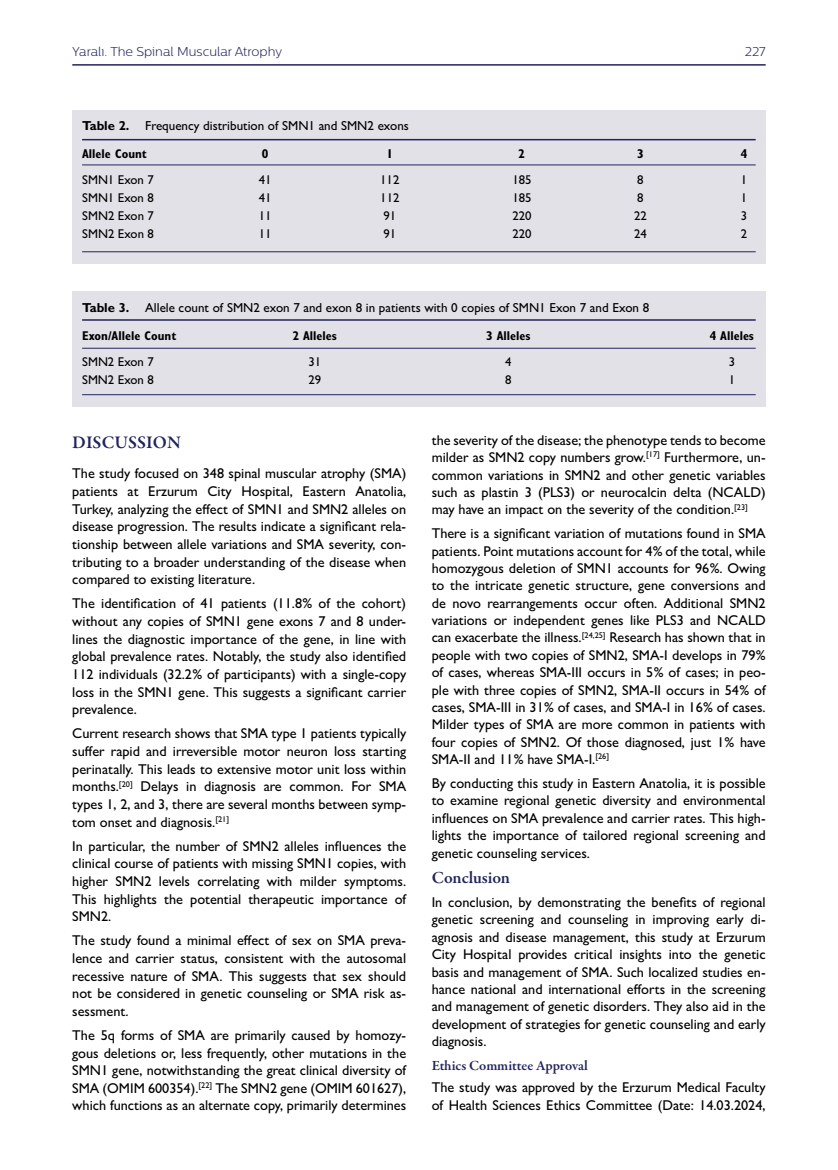
<style>
.page{position:relative;width:838px;height:1170px;background:#fff}
.page>*{position:absolute;margin:0;border:0;box-sizing:border-box;transform-origin:0 0}
.t1{font:600 18px "Garamond Premr Pro";color:#21245b}
.t2{font:600 17.25px "Garamond Premr Pro";letter-spacing:-.01em;color:#21245b}
.t3{font:500 14.25px/17.4px "Gill Sans MT Pro";color:#000;text-align:justify}
.t4{font:600 14.25px "Garamond Premr Pro";letter-spacing:-.005em;color:#21245b}
.t5{font:500 13.05px "Gill Sans MT Pro";color:#000}
.t6{font:500 12.75px "Gill Sans MT Pro";color:#000}
.t7{font:700 condensed 12.75px "Gill Sans MT Pro";color:#000}
.t8{font:300 12.75px "Centrale Sans";color:#21245b}
.s1{font-weight:700}
</style>
<div class="page">
<hr style="left:72px;top:64px;width:693px;height:2px;background:#21245b">
<div style="left:72px;top:111px;width:693px;height:153px;background:#e3e1e8"></div>
<hr style="left:82px;top:139px;width:673px;height:1px;background:#21245b">
<hr style="left:82px;top:164px;width:673px;height:1px;background:#21245b">
<hr style="left:82px;top:251px;width:673px;height:1px;background:#21245b">
<div style="left:72px;top:291px;width:693px;height:115px;background:#e3e1e8"></div>
<hr style="left:82px;top:319px;width:673px;height:2px;background:#21245b">
<hr style="left:82px;top:348px;width:673px;height:1px;background:#21245b">
<hr style="left:82px;top:394px;width:673px;height:1px;background:#21245b">
<p class="t8" style="left:72px;top:45px;width:212px">Yaralı. The Spinal Muscular Atrophy</p>
<p class="t8" style="left:745px;top:45px;width:22px">227</p>
<p class="t5" style="left:82px;top:117px;width:328px"><span class="s1">Table 2.</span> Frequency distribution of SMN1 and SMN2 exons</p>
<p class="t7" style="left:82px;top:146px;width:66px">Allele Count</p>
<p class="t7" style="left:262px;top:146px;width:8px">0</p>
<p class="t7" style="left:386px;top:146px;width:8px">1</p>
<p class="t7" style="left:518px;top:146px;width:8px">2</p>
<p class="t7" style="left:637px;top:146px;width:8px">3</p>
<p class="t7" style="left:740px;top:146px;width:8px">4</p>
<p class="t6" style="left:82px;top:172px;width:73px">SMN1 Exon 7</p>
<p class="t6" style="left:259px;top:172px;width:14px">41</p>
<p class="t6" style="left:380px;top:172px;width:21px">112</p>
<p class="t6" style="left:512px;top:172px;width:21px">185</p>
<p class="t6" style="left:637px;top:172px;width:8px">8</p>
<p class="t6" style="left:740px;top:172px;width:8px">1</p>
<p class="t6" style="left:82px;top:190px;width:73px">SMN1 Exon 8</p>
<p class="t6" style="left:259px;top:190px;width:14px">41</p>
<p class="t6" style="left:380px;top:190px;width:21px">112</p>
<p class="t6" style="left:512px;top:190px;width:21px">185</p>
<p class="t6" style="left:637px;top:190px;width:8px">8</p>
<p class="t6" style="left:741px;top:190px;width:8px">1</p>
<p class="t6" style="left:82px;top:208px;width:73px">SMN2 Exon 7</p>
<p class="t6" style="left:259px;top:208px;width:14px">11</p>
<p class="t6" style="left:383px;top:208px;width:14px">91</p>
<p class="t6" style="left:512px;top:208px;width:21px">220</p>
<p class="t6" style="left:634px;top:208px;width:14px">22</p>
<p class="t6" style="left:741px;top:208px;width:8px">3</p>
<p class="t6" style="left:82px;top:226px;width:73px">SMN2 Exon 8</p>
<p class="t6" style="left:259px;top:226px;width:14px">11</p>
<p class="t6" style="left:383px;top:226px;width:14px">91</p>
<p class="t6" style="left:512px;top:226px;width:21px">220</p>
<p class="t6" style="left:634px;top:226px;width:14px">24</p>
<p class="t6" style="left:741px;top:226px;width:8px">2</p>
<p class="t5" style="left:82px;top:299px;width:568px"><span class="s1">Table 3.</span> Allele count of SMN2 exon 7 and exon 8 in patients with 0 copies of SMN1 Exon 7 and Exon 8</p>
<p class="t7" style="left:82px;top:328px;width:96px">Exon/Allele Count</p>
<p class="t7" style="left:293px;top:328px;width:46px">2 Alleles</p>
<p class="t7" style="left:486px;top:328px;width:46px">3 Alleles</p>
<p class="t7" style="left:710px;top:328px;width:46px">4 Alleles</p>
<p class="t6" style="left:82px;top:354px;width:73px">SMN2 Exon 7</p>
<p class="t6" style="left:308px;top:354px;width:14px">31</p>
<p class="t6" style="left:505px;top:354px;width:8px">4</p>
<p class="t6" style="left:728px;top:354px;width:8px">3</p>
<p class="t6" style="left:82px;top:372px;width:73px">SMN2 Exon 8</p>
<p class="t6" style="left:308px;top:372px;width:14px">29</p>
<p class="t6" style="left:505px;top:372px;width:8px">8</p>
<p class="t6" style="left:728px;top:372px;width:8px">1</p>
<p class="t1" style="left:72px;top:431px;width:110px">DISCUSSION</p>
<p class="t3" style="left:72px;top:464px;width:335px">The study focused on 348 spinal muscular atrophy (SMA) patients at Erzurum City Hospital, Eastern Anatolia, Turkey, analyzing the effect of SMN1 and SMN2 alleles on disease progression. The results indicate a significant rela&shy;tionship between allele variations and SMA severity, con&shy;tributing to a broader understanding of the disease when compared to existing literature.</p>
<p class="t3" style="left:72px;top:594px;width:335px">The identification of 41 patients (11.8% of the cohort) without any copies of SMN1 gene exons 7 and 8 under&shy;lines the diagnostic importance of the gene, in line with global prevalence rates. Notably, the study also identified 112 individuals (32.2% of participants) with a single-copy loss in the SMN1 gene. This suggests a significant carrier prevalence.</p>
<p class="t3" style="left:72px;top:724px;width:335px">Current research shows that SMA type 1 patients typically suffer rapid and irreversible motor neuron loss starting perinatally. This leads to extensive motor unit loss within months.<sup>[20]</sup> Delays in diagnosis are common. For SMA types 1, 2, and 3, there are several months between symp&shy;tom onset and diagnosis.<sup>[21]</sup></p>
<p class="t3" style="left:72px;top:836px;width:335px">In particular, the number of SMN2 alleles influences the clinical course of patients with missing SMN1 copies, with higher SMN2 levels correlating with milder symptoms.<br>This highlights the potential therapeutic importance of SMN2.</p>
<p class="t3" style="left:72px;top:931px;width:335px">The study found a minimal effect of sex on SMA preva&shy;lence and carrier status, consistent with the autosomal recessive nature of SMA. This suggests that sex should not be considered in genetic counseling or SMA risk as&shy;sessment.</p>
<p class="t3" style="left:72px;top:1025px;width:335px">The 5q forms of SMA are primarily caused by homozy&shy;gous deletions or, less frequently, other mutations in the SMN1 gene, notwithstanding the great clinical diversity of SMA (OMIM 600354).<sup>[22]</sup> The SMN2 gene (OMIM 601627), which functions as an alternate copy, primarily determines</p>
<p class="t3" style="left:432px;top:431px;width:335px">the severity of the disease; the phenotype tends to become milder as SMN2 copy numbers grow.<sup>[17]</sup> Furthermore, un&shy;common variations in SMN2 and other genetic variables such as plastin 3 (PLS3) or neurocalcin delta (NCALD) may have an impact on the severity of the condition.<sup>[23]</sup></p>
<p class="t3" style="left:432px;top:524px;width:335px">There is a significant variation of mutations found in SMA patients. Point mutations account for 4% of the total, while homozygous deletion of SMN1 accounts for 96%. Owing to the intricate genetic structure, gene conversions and de novo rearrangements occur often. Additional SMN2 variations or independent genes like PLS3 and NCALD can exacerbate the illness.<sup>[24,25]</sup> Research has shown that in people with two copies of SMN2, SMA-I develops in 79% of cases, whereas SMA-III occurs in 5% of cases; in peo&shy;ple with three copies of SMN2, SMA-II occurs in 54% of cases, SMA-III in 31% of cases, and SMA-I in 16% of cases.<br>Milder types of SMA are more common in patients with four copies of SMN2. Of those diagnosed, just 1% have SMA-II and 11% have SMA-I.<sup>[26]</sup></p>
<p class="t3" style="left:432px;top:774px;width:335px">By conducting this study in Eastern Anatolia, it is possible to examine regional genetic diversity and environmental influences on SMA prevalence and carrier rates. This high&shy;lights the importance of tailored regional screening and genetic counseling services.</p>
<p class="t2" style="left:432px;top:867px;width:80px">Conclusion</p>
<p class="t3" style="left:432px;top:893px;width:335px">In conclusion, by demonstrating the benefits of regional genetic screening and counseling in improving early di&shy;agnosis and disease management, this study at Erzurum City Hospital provides critical insights into the genetic basis and management of SMA. Such localized studies en&shy;hance national and international efforts in the screening and management of genetic disorders. They also aid in the development of strategies for genetic counseling and early diagnosis.</p>
<p class="t4" style="left:432px;top:1056px;width:158px">Ethics Committee Approval</p>
<p class="t3" style="left:432px;top:1078px;width:335px;line-height:18.1px">The study was approved by the Erzurum Medical Faculty of Health Sciences Ethics Committee (Date: 14.03.2024,</p>
</div>
